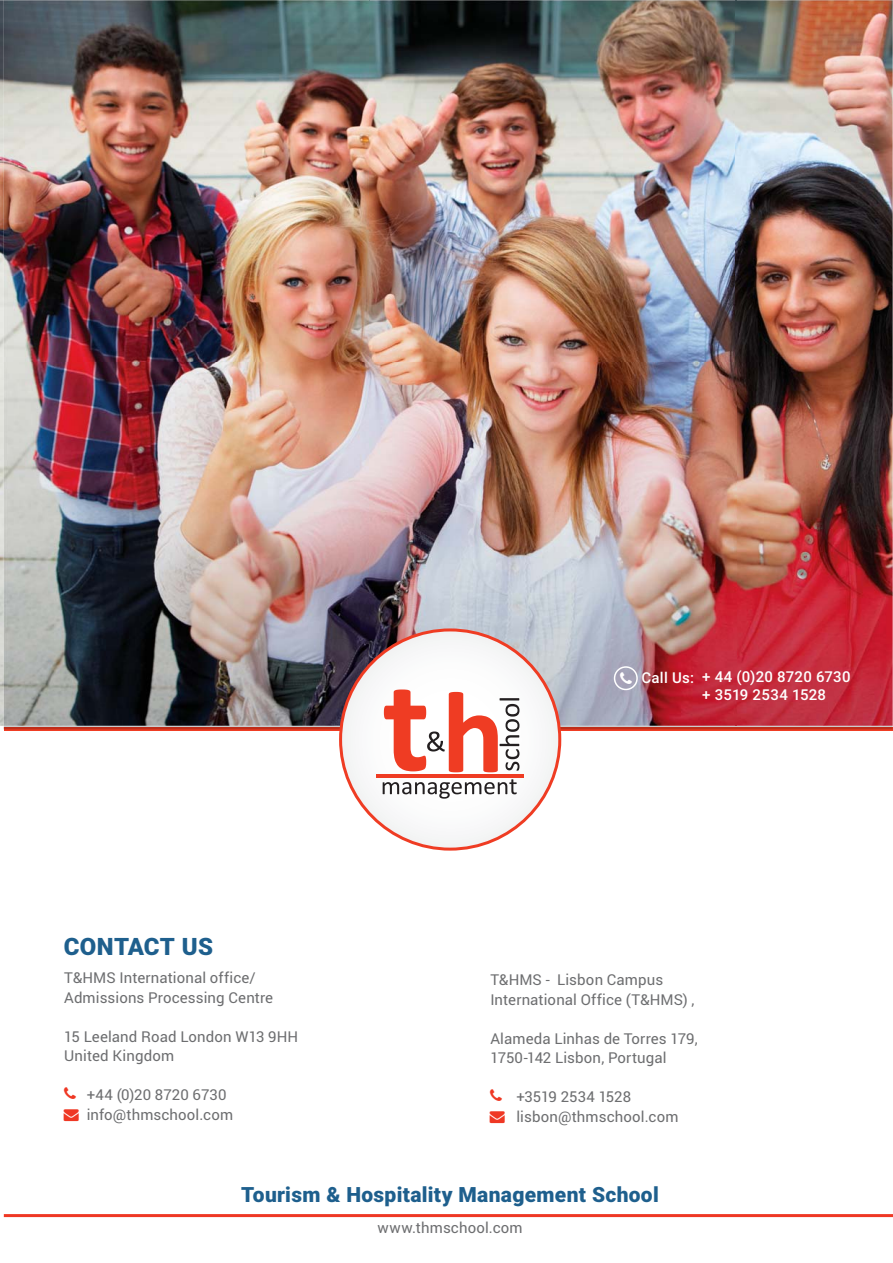
<style>
.page{position:relative;width:893px;height:1263px;background:#fff}
.page>*{position:absolute;margin:0;border:0;box-sizing:border-box;transform-origin:0 0}
.t1{font:900 24px "Roboto";letter-spacing:.015em;color:#1e5f8d}
.t2{font:900 21px "Roboto";letter-spacing:.015em;color:#1e5f8d}
.t3{font:15px/19.5px "Roboto";letter-spacing:.005em;color:#6d6e70}
.t4{font:500 15px/18px "Roboto";letter-spacing:.015em;color:#fff}
</style>
<div class="page">
<hr style="left:4px;top:1214px;width:889px;height:3px;background:#ef3824">
<svg style="left:4px;top:727px;width:889px;height:4px"></svg>
<img style="left:4px;top:0;width:889px;height:726px">
<hr style="left:4px;top:727px;width:889px;height:2px;background:#be2e1a">
<svg style="left:341px;top:630px;width:219px;height:219px"></svg>
<svg style="left:383px;top:779px;width:134px;height:20px"></svg>
<svg style="left:384px;top:690px;width:135px;height:82px"></svg>
<hr style="left:376px;top:774px;width:148px;height:3px;background:#ef3c23">
<div style="left:614px;top:666px;width:24px;height:24px;border:2px solid #fff;border-radius:50%"></div>
<svg style="left:620px;top:672px;width:12px;height:12px"></svg>
<h1 class="t1" style="left:64px;top:937px;width:151px">CONTACT US</h1>
<p class="t3" style="left:64px;top:969px;width:210px">T&amp;HMS International office/<br>Admissions Processing Centre</p>
<p class="t3" style="left:64px;top:1028px;width:235px">15 Leeland Road London W13 9HH<br>United Kingdom</p>
<p class="t3" style="left:87px;top:1086px;width:148px">+44 (0)20 8720 6730 info@thmschool.com</p>
<p class="t4" style="left:702px;top:669px;width:150px;text-indent:-61px">Call Us: + 44 (0)20 8720 6730 + 3519 2534 1528</p>
<p class="t3" style="left:490px;top:971px;width:206px">T&amp;HMS - Lisbon Campus<br>International Office (T&amp;HMS) ,</p>
<p class="t3" style="left:490px;top:1030px;width:209px">Alameda Linhas de Torres 179,<br>1750-142 Lisbon, Portugal</p>
<p class="t3" style="left:516px;top:1088px;width:163px">+3519 2534 1528 lisbon@thmschool.com</p>
<h2 class="t2" style="left:241px;top:1187px;width:419px">Tourism &amp; Hospitality Management School</h2>
<p class="t3" style="left:378px;top:1219px;width:147px">www.thmschool.com</p>
</div>
